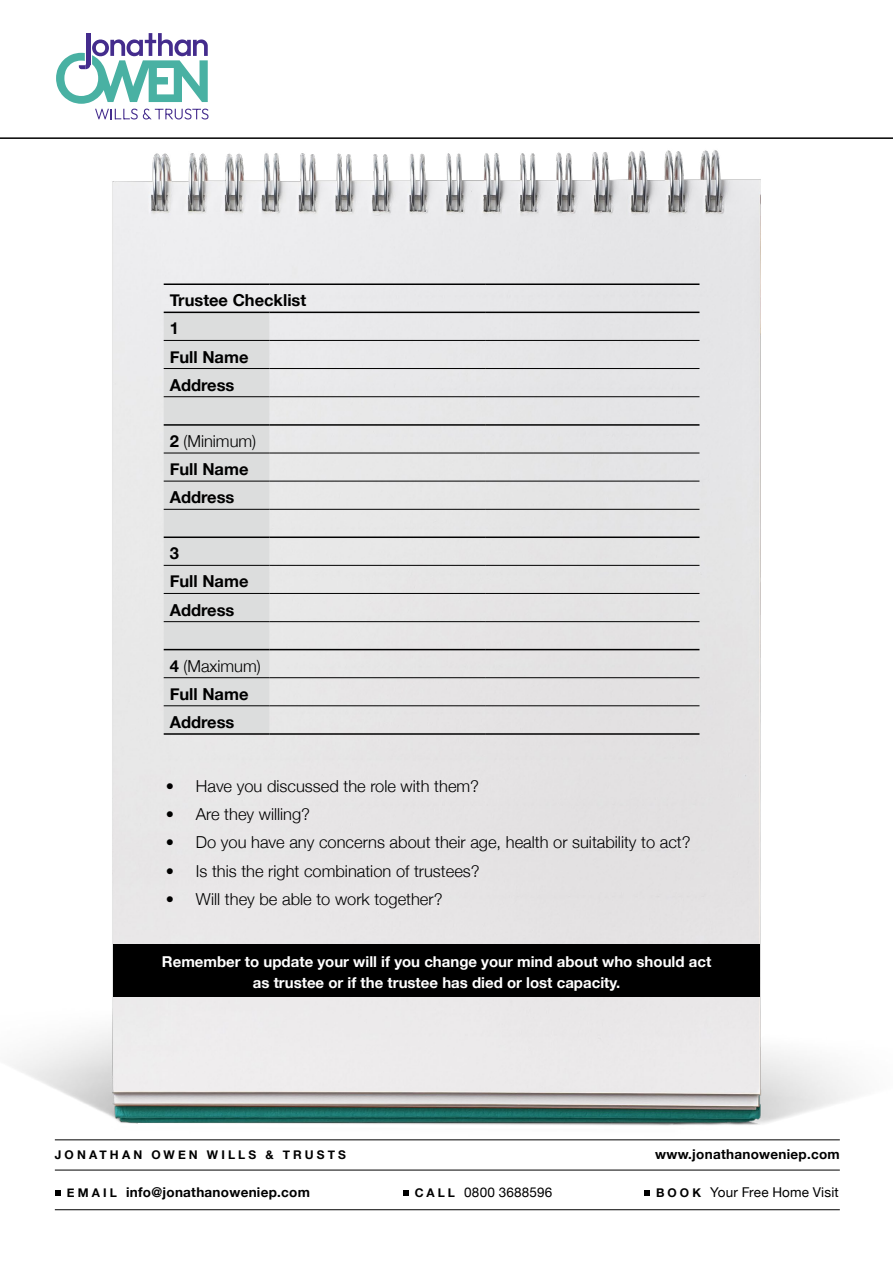
<style>
.page{position:relative;width:893px;height:1263px;background:#fff}
.page>*{position:absolute;margin:0;border:0;box-sizing:border-box;transform-origin:0 0}
.t1{font:300 16.5px "Helvetica Neue";color:#000}
.t2{font:700 16.5px/28px "Helvetica Neue";color:#000}
.t3{font:700 15px/21px "Helvetica Neue";color:#fff;text-align:center}
.t4{font:700 13.5px "Helvetica Neue";letter-spacing:.02em;color:#000}
.t5{font:13.5px "Helvetica Neue";letter-spacing:.01em;color:#000}
.t6{font:700 12px "Helvetica Neue";letter-spacing:.26em;color:#000}
.s1{font-weight:300}
.s2{font-size:12px}
.s3{font-weight:700;font-size:12px}
</style>
<div class="page">
<hr style="left:55px;top:1209px;width:785px;height:1px;background:#000">
<hr style="left:55px;top:1170px;width:785px;height:1px;background:#000">
<svg style="left:55px;top:1190px;width:6px;height:6px"></svg>
<svg style="left:403px;top:1190px;width:5px;height:6px"></svg>
<svg style="left:644px;top:1190px;width:6px;height:6px"></svg>
<svg style="left:56px;top:33px;width:153px;height:86px"></svg>
<img style="left:0;top:137px;width:893px;height:1003px">
<div style="left:164px;top:313px;width:105px;height:420px;background:#dcdddd"></div>
<hr style="left:164px;top:340px;width:105px;height:1px;background:#000">
<hr style="left:269px;top:340px;width:216px;height:1px;background:#000">
<hr style="left:485px;top:340px;width:214px;height:1px;background:#000">
<hr style="left:164px;top:368px;width:105px;height:1px;background:#000">
<hr style="left:269px;top:368px;width:216px;height:1px;background:#000">
<hr style="left:485px;top:368px;width:214px;height:1px;background:#000">
<hr style="left:164px;top:396px;width:105px;height:1px;background:#000">
<hr style="left:269px;top:396px;width:216px;height:1px;background:#000">
<hr style="left:485px;top:396px;width:214px;height:1px;background:#000">
<hr style="left:164px;top:453px;width:105px;height:1px;background:#000">
<hr style="left:269px;top:453px;width:216px;height:1px;background:#000">
<hr style="left:485px;top:453px;width:214px;height:1px;background:#000">
<hr style="left:164px;top:481px;width:105px;height:1px;background:#000">
<hr style="left:269px;top:481px;width:216px;height:1px;background:#000">
<hr style="left:485px;top:481px;width:214px;height:1px;background:#000">
<hr style="left:164px;top:509px;width:105px;height:1px;background:#000">
<hr style="left:269px;top:509px;width:216px;height:1px;background:#000">
<hr style="left:485px;top:509px;width:214px;height:1px;background:#000">
<hr style="left:164px;top:565px;width:105px;height:1px;background:#000">
<hr style="left:269px;top:565px;width:216px;height:1px;background:#000">
<hr style="left:485px;top:565px;width:214px;height:1px;background:#000">
<hr style="left:164px;top:593px;width:105px;height:1px;background:#000">
<hr style="left:269px;top:593px;width:216px;height:1px;background:#000">
<hr style="left:485px;top:593px;width:214px;height:1px;background:#000">
<hr style="left:164px;top:621px;width:105px;height:1px;background:#000">
<hr style="left:269px;top:621px;width:216px;height:1px;background:#000">
<hr style="left:485px;top:621px;width:214px;height:1px;background:#000">
<hr style="left:164px;top:677px;width:105px;height:1px;background:#000">
<hr style="left:269px;top:677px;width:216px;height:1px;background:#000">
<hr style="left:485px;top:677px;width:214px;height:1px;background:#000">
<hr style="left:164px;top:705px;width:105px;height:1px;background:#000">
<hr style="left:269px;top:705px;width:216px;height:1px;background:#000">
<hr style="left:485px;top:705px;width:214px;height:1px;background:#000">
<hr style="left:164px;top:283px;width:105px;height:2px;background:#000">
<hr style="left:269px;top:283px;width:216px;height:2px;background:#000">
<hr style="left:485px;top:283px;width:214px;height:2px;background:#000">
<hr style="left:164px;top:312px;width:105px;height:1px;background:#000">
<hr style="left:269px;top:312px;width:216px;height:1px;background:#000">
<hr style="left:485px;top:312px;width:214px;height:1px;background:#000">
<hr style="left:164px;top:733px;width:105px;height:2px;background:#000">
<hr style="left:269px;top:733px;width:216px;height:2px;background:#000">
<hr style="left:485px;top:733px;width:214px;height:2px;background:#000">
<hr style="left:164px;top:424px;width:105px;height:2px;background:#000">
<hr style="left:269px;top:424px;width:216px;height:2px;background:#000">
<hr style="left:485px;top:424px;width:214px;height:2px;background:#000">
<hr style="left:164px;top:536px;width:105px;height:2px;background:#000">
<hr style="left:269px;top:536px;width:216px;height:2px;background:#000">
<hr style="left:485px;top:536px;width:214px;height:2px;background:#000">
<hr style="left:164px;top:649px;width:105px;height:1px;background:#000">
<hr style="left:269px;top:649px;width:216px;height:1px;background:#000">
<hr style="left:485px;top:649px;width:214px;height:1px;background:#000">
<div style="left:113px;top:944px;width:647px;height:53px;background:#000"></div>
<p class="t2" style="left:170px;top:287px;width:138px">Trustee Checklist<br>1<br>Full Name<br>Address</p>
<p class="t2" style="left:170px;top:427px;width:88px">2 <span class="s1">(Minimum)<br></span>Full Name<br>Address</p>
<p class="t2" style="left:170px;top:540px;width:80px">3<br>Full Name<br>Address</p>
<p class="t2" style="left:170px;top:652px;width:93px">4 <span class="s1">(Maximum)<br></span>Full Name<br>Address</p>
<p class="t1" style="left:166px;top:772px;width:315px">• Have you discussed the role with them?</p>
<p class="t1" style="left:166px;top:801px;width:146px">• Are they willing?</p>
<p class="t1" style="left:166px;top:829px;width:526px">• Do you have any concerns about their age, health or suitability to act?</p>
<p class="t1" style="left:166px;top:857px;width:315px">• Is this the right combination of trustees?</p>
<p class="t1" style="left:166px;top:886px;width:278px">• Will they be able to work together?</p>
<p class="t3" style="left:162px;top:952px;width:551px">Remember to update your will if you change your mind about who should act as trustee or if the trustee has died or lost capacity.</p>
<p class="t6" style="left:55px;top:1145px;width:293px">JONATHAN OWEN WILLS &amp; TRUSTS</p>
<p class="t4" style="left:655px;top:1144px;width:186px">www.jonathanoweniep.com</p>
<p class="t4" style="left:67px;top:1182px;width:245px"><span class="s2">E M A I L</span> info@jonathanoweniep.com</p>
<p class="t5" style="left:415px;top:1182px;width:139px"><span class="s3">C A L L</span> 0800 3688596</p>
<p class="t5" style="left:656px;top:1182px;width:184px"><span class="s3">B O O K</span> Your Free Home Visit</p>
</div>
